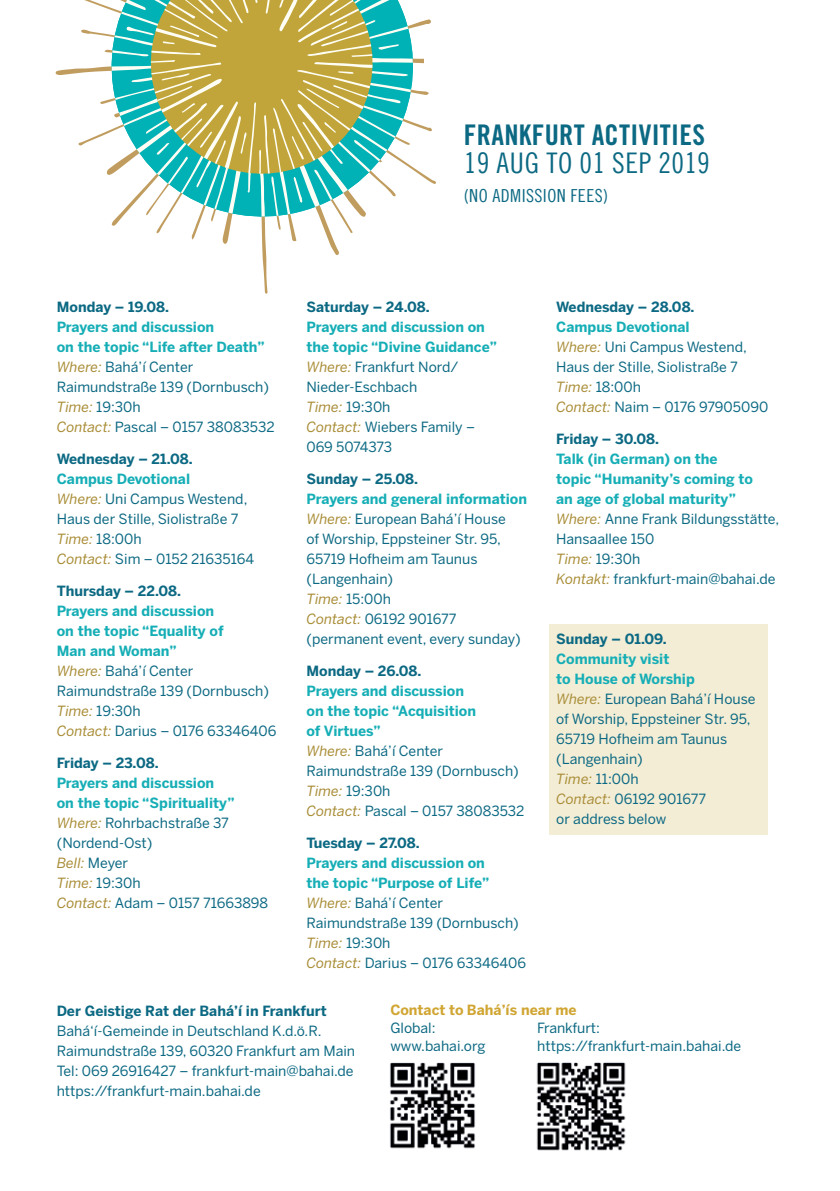
<style>
.page{position:relative;width:840px;height:1191px;background:#fff}
.page>*{position:absolute;margin:0;border:0;box-sizing:border-box;transform-origin:0 0}
.t1{font:28.4px "Trade Gothic LT Std Bd Cn 20";letter-spacing:.01em;color:#0c6983}
.t2{font:28.4px "Amnesty Trade Gothic Regular Cn No 18";letter-spacing:.015em;color:#0c6983}
.t3{font:18px "Amnesty Trade Gothic Regular Cn No 18";letter-spacing:.025em;color:#0c6983}
.t4{font:14px/20px "Benton Sans";color:#0c6983}
.t5{font:700 14px "Benton Sans";color:#0c6983}
.t6{font:700 14px "Benton Sans";color:#d0a532}
.s1{font-weight:700;color:#16aeb6}
.s2{font-style:italic;color:#a98d37}
</style>
<div class="page">
<div style="left:549px;top:624px;width:218px;height:210px;background:#f3edd6"></div>
<svg style="left:55px;top:0;width:381px;height:294px"></svg>
<img style="left:536px;top:1062px;width:90px;height:89px">
<img style="left:390px;top:1062px;width:86px;height:87px">
<h1 class="t1" style="left:463px;top:117px;width:242px">FRANKFURT ACTIVITIES</h1>
<h1 class="t2" style="left:463px;top:146px;width:247px">19 AUG TO 01 SEP 2019</h1>
<p class="t3" style="left:463px;top:184px;width:145px">(NO ADMISSION FEES)</p>
<p class="t5" style="left:57px;top:298px;width:114px">Monday – 19.08.</p>
<p class="t4" style="left:57px;top:316px;width:219px"><span class="s1">Prayers and discussion<br>on the topic “Life after Death”<br></span><span class="s2">Where:</span> Bahá’í Center<br>Raimundstraße 139 (Dornbusch)<br><span class="s2">Time:</span> 19:30h<br><span class="s2">Contact:</span> Pascal – 0157 38083532</p>
<p class="t5" style="left:57px;top:450px;width:137px">Wednesday – 21.08.</p>
<p class="t4" style="left:57px;top:469px;width:199px"><span class="s1">Campus Devotional<br></span><span class="s2">Where:</span> Uni Campus Westend,<br>Haus der Stille, Siolistraße 7<br><span class="s2">Time:</span> 18:00h<br><span class="s2">Contact:</span> Sim – 0152 21635164</p>
<p class="t5" style="left:57px;top:582px;width:126px">Thursday – 22.08.</p>
<p class="t4" style="left:57px;top:601px;width:221px"><span class="s1">Prayers and discussion<br>on the topic “Equality of<br>Man and Woman”<br></span><span class="s2">Where:</span> Bahá’í Center<br>Raimundstraße 139 (Dornbusch)<br><span class="s2">Time:</span> 19:30h<br><span class="s2">Contact:</span> Darius – 0176 63346406</p>
<p class="t5" style="left:57px;top:754px;width:103px">Friday – 23.08.</p>
<p class="t4" style="left:57px;top:773px;width:213px"><span class="s1">Prayers and discussion<br>on the topic “Spirituality”<br></span><span class="s2">Where:</span> Rohrbachstraße 37 (Nordend-Ost)<br><span class="s2">Bell:</span> Meyer<br><span class="s2">Time:</span> 19:30h<br><span class="s2">Contact:</span> Adam – 0157 71663898</p>
<p class="t5" style="left:306px;top:298px;width:125px">Saturday – 24.08.</p>
<p class="t4" style="left:306px;top:317px;width:192px"><span class="s1">Prayers and discussion on the topic “Divine Guidance”<br></span><span class="s2">Where:</span> Frankfurt Nord/<br>Nieder-Eschbach<br><span class="s2">Time:</span> 19:30h<br><span class="s2">Contact:</span> Wiebers Family –<br>069 5074373</p>
<p class="t5" style="left:306px;top:470px;width:113px">Sunday – 25.08.</p>
<p class="t4" style="left:306px;top:489px;width:222px"><span class="s1">Prayers and general information<br></span><span class="s2">Where:</span> European Bahá’í House<br>of Worship, Eppsteiner Str. 95,<br>65719 Hofheim am Taunus (Langenhain)<br><span class="s2">Time:</span> 15:00h<br><span class="s2">Contact:</span> 06192 901677 (permanent event, every sunday)</p>
<p class="t5" style="left:306px;top:662px;width:116px">Monday – 26.08.</p>
<p class="t4" style="left:306px;top:681px;width:219px"><span class="s1">Prayers and discussion<br>on the topic “Acquisition<br>of Virtues”<br></span><span class="s2">Where:</span> Bahá’í Center<br>Raimundstraße 139 (Dornbusch)<br><span class="s2">Time:</span> 19:30h<br><span class="s2">Contact:</span> Pascal – 0157 38083532</p>
<p class="t5" style="left:306px;top:834px;width:115px">Tuesday – 27.08.</p>
<p class="t4" style="left:306px;top:853px;width:221px"><span class="s1">Prayers and discussion on<br>the topic “Purpose of Life”<br></span><span class="s2">Where:</span> Bahá’í Center<br>Raimundstraße 139 (Dornbusch)<br><span class="s2">Time:</span> 19:30h<br><span class="s2">Contact:</span> Darius – 0176 63346406</p>
<p class="t5" style="left:556px;top:298px;width:140px">Wednesday – 28.08.</p>
<p class="t4" style="left:556px;top:317px;width:213px"><span class="s1">Campus Devotional<br></span><span class="s2">Where:</span> Uni Campus Westend,<br>Haus der Stille, Siolistraße 7<br><span class="s2">Time:</span> 18:00h<br><span class="s2">Contact:</span> Naim – 0176 97905090</p>
<p class="t5" style="left:556px;top:430px;width:104px">Friday – 30.08.</p>
<p class="t4" style="left:556px;top:449px;width:224px"><span class="s1">Talk (in German) on the<br>topic “Humanity’s coming to<br>an age of global maturity”<br></span><span class="s2">Where:</span> Anne Frank Bildungsstätte,<br>Hansaallee 150<br><span class="s2">Time:</span> 19:30h<br><span class="s2">Kontakt:</span> frankfurt-main@bahai.de</p>
<p class="t5" style="left:556px;top:630px;width:112px">Sunday – 01.09.</p>
<p class="t4" style="left:556px;top:649px;width:201px"><span class="s1">Community visit<br>to House of Worship<br></span><span class="s2">Where:</span> European Bahá’í House of Worship, Eppsteiner Str. 95,<br>65719 Hofheim am Taunus (Langenhain)<br><span class="s2">Time:</span> 11:00h<br><span class="s2">Contact:</span> 06192 901677<br>or address below</p>
<p class="t5" style="left:57px;top:1001px;width:271px">Der Geistige Rat der Bahá’í in Frankfurt</p>
<p class="t4" style="left:57px;top:1020px;width:300px">Bahá‘í-Gemeinde in Deutschland K.d.ö.R.<br>Raimundstraße 139, 60320 Frankfurt am Main Tel: 069 26916427 – frankfurt-main@bahai.de https://frankfurt-main.bahai.de</p>
<p class="t6" style="left:390px;top:1001px;width:188px">Contact to Bahá’ís near me</p>
<p class="t4" style="left:390px;top:1018px;width:47px">Global:</p>
<p class="t4" style="left:537px;top:1018px;width:64px">Frankfurt:</p>
<p class="t4" style="left:390px;top:1036px;width:97px">www.bahai.org</p>
<p class="t4" style="left:537px;top:1036px;width:205px">https://frankfurt-main.bahai.de</p>
</div>
